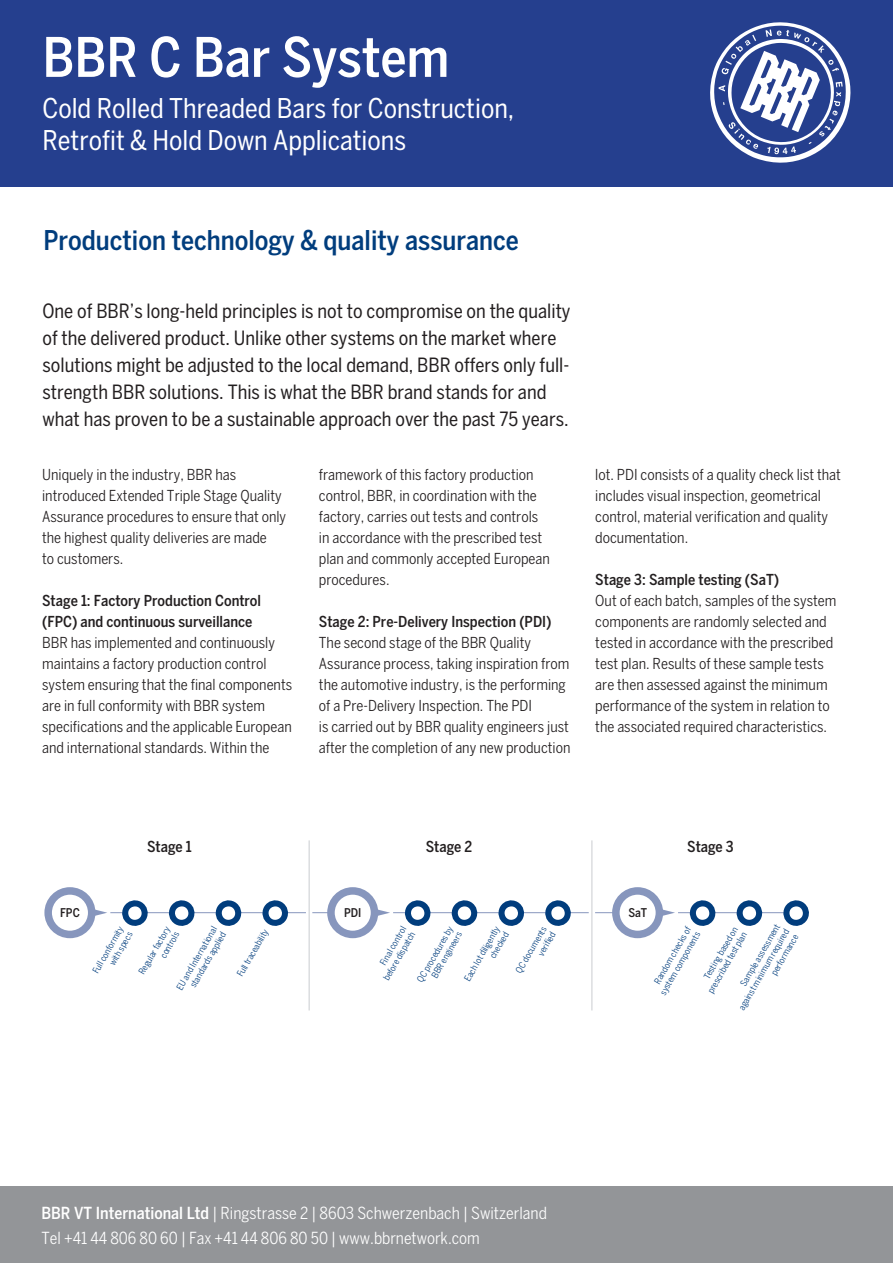
<style>
.page{position:relative;width:893px;height:1263px;background:#fff}
.page>*{position:absolute;margin:0;border:0;box-sizing:border-box;transform-origin:0 0}
.t1{font:500 condensed 54px "Benton Sans";color:#fff}
.t2{font:condensed 27px/32.4px "Benton Sans";color:#fff}
.t3{font:500 condensed 27px "Benton Sans";color:#013d7d}
.t4{font:condensed 19.5px/27px "Benton Sans";color:#231f20}
.t5{font:condensed 16.5px/25.5px "Benton Sans";color:#fff}
.t6{font:condensed 15px/21px "Benton Sans";color:#231f20}
.t7{font:500 condensed 15px/21px "Benton Sans";color:#231f20}
.t8{font:500 15px "Benton Sans Cond";color:#231f20}
.t9{font:500 12px "Benton Sans Cond";color:#231f20}
.t10{font:9px/10.5px "Benton Sans Cond";color:#013d7d;text-align:right}
.s1{font-weight:500}
</style>
<div class="page">
<div style="left:0;top:1186px;width:893px;height:77px;background:#939598"></div>
<div style="left:0;top:0;width:893px;height:186px;background:#253f8e"></div>
<svg style="left:710px;top:22px;width:140px;height:141px"></svg>
<hr style="left:110px;top:912px;width:196px;height:1px;background:#8796bd">
<svg style="left:312px;top:912px;width:15px;height:1px"></svg>
<svg style="left:595px;top:912px;width:17px;height:1px"></svg>
<hr style="left:393px;top:912px;width:196px;height:1px;background:#8796bd">
<hr style="left:678px;top:912px;width:118px;height:1px;background:#8796bd">
<hr style="left:309px;top:840px;width:1px;height:170px;background:#caccd0">
<hr style="left:592px;top:840px;width:1px;height:170px;background:#caccd0">
<svg style="left:95px;top:909px;width:12px;height:7px"></svg>
<div style="left:44px;top:887px;width:51px;height:51px;border:8px solid #8796bd;border-radius:50%"></div>
<svg style="left:116px;top:900px;width:36px;height:26px"></svg>
<svg style="left:162px;top:900px;width:36px;height:26px"></svg>
<svg style="left:209px;top:900px;width:36px;height:26px"></svg>
<svg style="left:256px;top:900px;width:36px;height:26px"></svg>
<svg style="left:378px;top:909px;width:12px;height:7px"></svg>
<div style="left:327px;top:887px;width:51px;height:51px;border:8px solid #8796bd;border-radius:50%"></div>
<svg style="left:398px;top:900px;width:36px;height:26px"></svg>
<svg style="left:445px;top:900px;width:36px;height:26px"></svg>
<svg style="left:492px;top:900px;width:36px;height:26px"></svg>
<svg style="left:539px;top:900px;width:36px;height:26px"></svg>
<svg style="left:663px;top:909px;width:12px;height:7px"></svg>
<div style="left:612px;top:887px;width:51px;height:51px;border:8px solid #8796bd;border-radius:50%"></div>
<svg style="left:683px;top:900px;width:36px;height:26px"></svg>
<svg style="left:730px;top:900px;width:36px;height:26px"></svg>
<svg style="left:777px;top:900px;width:32px;height:26px"></svg>
<h1 class="t1" style="left:43px;top:26px;width:408px">BBR C Bar System</h1>
<h2 class="t2" style="left:43px;top:92px;width:473px">Cold Rolled Threaded Bars for Construction,<br>Retrofit &amp; Hold Down Applications</h2>
<h2 class="t3" style="left:43px;top:224px;width:477px">Production technology &amp; quality assurance</h2>
<p class="t4" style="left:43px;top:298px;width:530px">One of BBR’s long-held principles is not to compromise on the quality of the delivered product. Unlike other systems on the market where solutions might be adjusted to the local demand, BBR offers only full&shy;strength BBR solutions. This is what the BBR brand stands for and what has proven to be a sustainable approach over the past 75 years.</p>
<p class="t6" style="left:42px;top:464px;width:246px">Uniquely in the industry, BBR has introduced Extended Triple Stage Quality Assurance procedures to ensure that only the highest quality deliveries are made<br>to customers.</p>
<p class="t7" style="left:42px;top:590px;width:221px">Stage 1: Factory Production Control (FPC) and continuous surveillance</p>
<p class="t6" style="left:42px;top:632px;width:252px">BBR has implemented and continuously maintains a factory production control system ensuring that the final components are in full conformity with BBR system specifications and the applicable European and international standards. Within the</p>
<p class="t6" style="left:319px;top:464px;width:233px">framework of this factory production control, BBR, in coordination with the factory, carries out tests and controls in accordance with the prescribed test plan and commonly accepted European procedures.</p>
<p class="t7" style="left:319px;top:611px;width:234px">Stage 2: Pre-Delivery Inspection (PDI)</p>
<p class="t6" style="left:319px;top:632px;width:253px">The second stage of the BBR Quality Assurance process, taking inspiration from the automotive industry, is the performing of a Pre-Delivery Inspection. The PDI<br>is carried out by BBR quality engineers just after the completion of any new production</p>
<p class="t6" style="left:595px;top:464px;width:247px">lot. PDI consists of a quality check list that includes visual inspection, geometrical control, material verification and quality documentation.</p>
<p class="t7" style="left:595px;top:569px;width:185px">Stage 3: Sample testing (SaT)</p>
<p class="t6" style="left:595px;top:590px;width:243px">Out of each batch, samples of the system components are randomly selected and tested in accordance with the prescribed test plan. Results of these sample tests are then assessed against the minimum performance of the system in relation to the associated required characteristics.</p>
<p class="t8" style="left:147px;top:838px;width:46px">Stage 1</p>
<p class="t8" style="left:426px;top:838px;width:48px">Stage 2</p>
<p class="t8" style="left:687px;top:838px;width:48px">Stage 3</p>
<p class="t9" style="left:60px;top:906px;width:21px">FPC</p>
<p class="t10" style="left:174px;top:986px;width:73px;rotate:-60deg">EU and International standards applied</p>
<p class="t10" style="left:235px;top:973px;width:54px;rotate:-60deg">Full traceability</p>
<p class="t10" style="left:90px;top:970px;width:54px;rotate:-60deg">Full conformity with specs</p>
<p class="t10" style="left:136px;top:971px;width:55px;rotate:-60deg">Regular factory controls</p>
<p class="t9" style="left:344px;top:906px;width:19px">PDI</p>
<p class="t10" style="left:372px;top:971px;width:56px;rotate:-60deg">Final control before dispatch</p>
<p class="t10" style="left:415px;top:978px;width:64px;rotate:-60deg">QC procedures by<br>BBR engineers</p>
<p class="t10" style="left:462px;top:978px;width:63px;rotate:-60deg">Each lot diligently checked</p>
<p class="t10" style="left:513px;top:970px;width:54px;rotate:-60deg">QC documents verifi ed</p>
<p class="t9" style="left:628px;top:906px;width:20px">SaT</p>
<p class="t10" style="left:727px;top:1001px;width:93px;rotate:-60deg">Sample assessment against minimum required performance</p>
<p class="t10" style="left:649px;top:986px;width:73px;rotate:-60deg">Random checks of system components</p>
<p class="t10" style="left:696px;top:985px;width:71px;rotate:-60deg">Testing based on prescribed test plan</p>
<p class="t5" style="left:41px;top:1200px;width:507px"><span class="s1">BBR VT International Ltd</span> | Ringstrasse 2 | 8603 Schwerzenbach | Switzerland<br>Tel +41 44 806 80 60 | Fax +41 44 806 80 50 | www.bbrnetwork.com</p>
</div>
